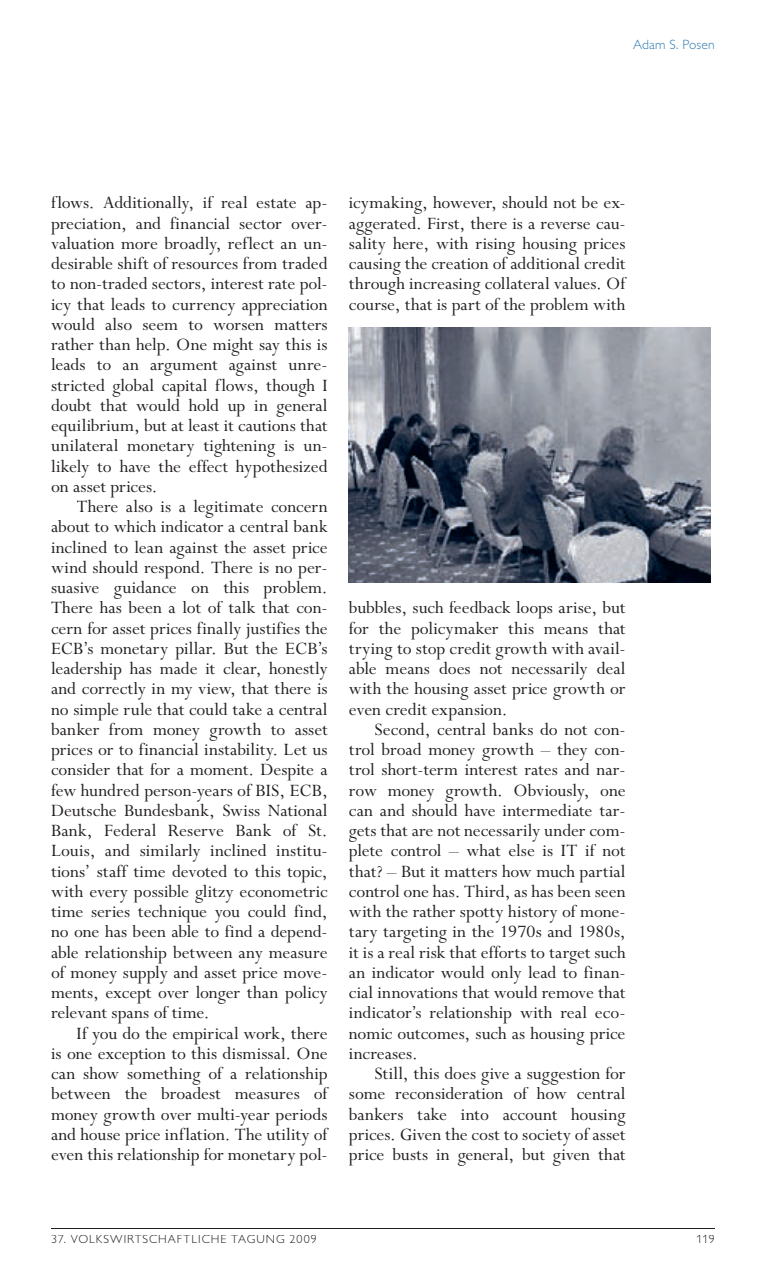
<style>
.page{position:relative;width:766px;height:1263px;background:#fff}
.page>*{position:absolute;margin:0;border:0;box-sizing:border-box;transform-origin:0 0}
.t1{font:19.5px/20.2px "Perpetua";color:#231f20;text-align:justify}
.t2{font:300 13.5px "Gill Alternate One";color:#337db1}
.t3{font:300 12px "Gill Alternate One";letter-spacing:.085em;color:#231f20}
</style>
<div class="page">
<hr style="left:51px;top:1228px;width:663px;height:1px;background:#231f20">
<img style="left:349px;top:327px;width:361px;height:256px">
<p class="t2" style="left:633px;top:37px;width:83px">Adam S. Posen</p>
<p class="t1" style="left:51px;top:193px;width:278px">flows. Additionally, if real estate ap&shy;preciation, and financial sector over&shy;valuation more broadly, reflect an un&shy;desirable shift of resources from traded to non-traded sectors, interest rate pol&shy;icy that leads to currency appreciation would also seem to worsen matters rather than help. One might say this is leads to an argument against unre&shy;stricted global capital flows, though I doubt that would hold up in general equilibrium, but at least it cautions that unilateral monetary tightening is un&shy;likely to have the effect hypothesized on asset prices.</p>
<p class="t1" style="left:51px;top:497px;width:278px;text-indent:26px">There also is a legitimate concern about to which indicator a central bank inclined to lean against the asset price wind should respond. There is no per&shy;suasive guidance on this problem.<br>There has been a lot of talk that con&shy;cern for asset prices finally justifies the ECB’s monetary pillar. But the ECB’s leadership has made it clear, honestly and correctly in my view, that there is no simple rule that could take a central banker from money growth to asset prices or to financial instability. Let us consider that for a moment. Despite a few hundred person-years of BIS, ECB, Deutsche Bundesbank, Swiss National Bank, Federal Reserve Bank of St.<br>Louis, and similarly inclined institu&shy;tions’ staff time devoted to this topic, with every possible glitzy econometric time series technique you could find, no one has been able to find a depend&shy;able relationship between any measure of money supply and asset price move&shy;ments, except over longer than policy relevant spans of time.</p>
<p class="t1" style="left:51px;top:1024px;width:279px;text-indent:26px">If you do the empirical work, there is one exception to this dismissal. One can show something of a relationship between the broadest measures of money growth over multi-year periods and house price inflation. The utility of even this relationship for monetary pol-</p>
<p class="t1" style="left:349px;top:193px;width:279px">icymaking, however, should not be ex&shy;aggerated. First, there is a reverse cau&shy;sality here, with rising housing prices causing the creation of additional credit through increasing collateral values. Of course, that is part of the problem with</p>
<p class="t1" style="left:349px;top:598px;width:278px">bubbles, such feedback loops arise, but for the policymaker this means that trying to stop credit growth with avail&shy;able means does not necessarily deal with the housing asset price growth or even credit expansion.</p>
<p class="t1" style="left:349px;top:720px;width:278px;text-indent:26px">Second, central banks do not con&shy;trol broad money growth – they con&shy;trol short-term interest rates and nar&shy;row money growth. Obviously, one can and should have intermediate tar&shy;gets that are not necessarily under com&shy;plete control – what else is IT if not that? – But it matters how much partial control one has. Third, as has been seen with the rather spotty history of mone&shy;tary targeting in the 1970s and 1980s, it is a real risk that efforts to target such an indicator would only lead to finan&shy;cial innovations that would remove that indicator’s relationship with real eco&shy;nomic outcomes, such as housing price increases.</p>
<p class="t1" style="left:349px;top:1064px;width:278px;text-indent:26px">Still, this does give a suggestion for some reconsideration of how central bankers take into account housing prices. Given the cost to society of asset price busts in general, but given that</p>
<p class="t3" style="left:51px;top:1232px;width:267px">37. VOLKSWIRTSCHAFTLICHE TAGUNG 2009</p>
<p class="t3" style="left:696px;top:1232px;width:20px">119</p>
</div>
